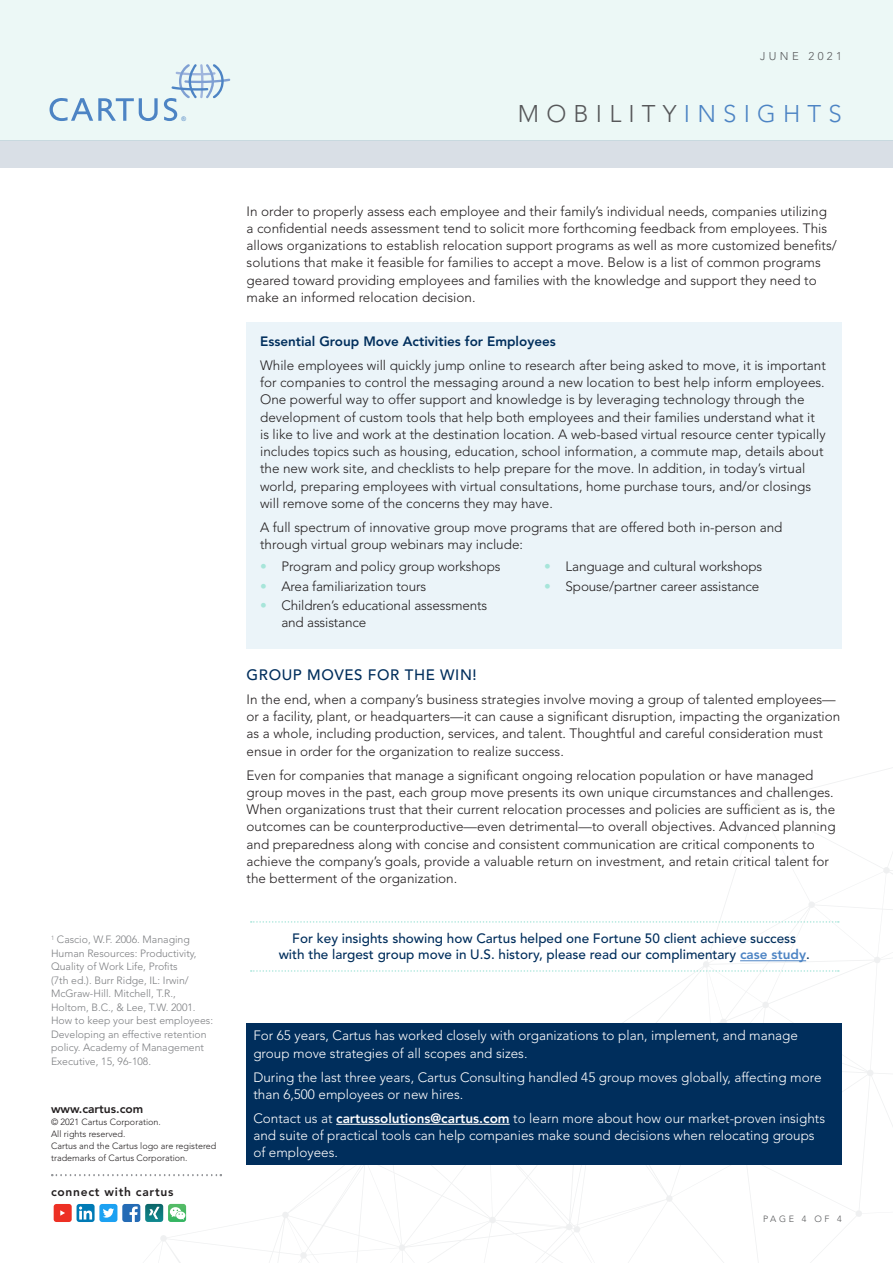
<style>
.page{position:relative;width:893px;height:1263px;background:#fff}
.page>*{position:absolute;margin:0;border:0;box-sizing:border-box;transform-origin:0 0}
.t1{font:300 24px "Avenir LT Std";letter-spacing:.3em;color:#57585a}
.Head_1{font:500 15px "Avenir LT Std";letter-spacing:.04em;color:#002e5c}
.body{font:300 13.5px/17.2px "Avenir LT Std";color:#231f20}
.Head_1-2{font:300 13.5px/17.2px "Avenir LT Std";color:#231f20}
.body-2{font:300 13.5px/17.2px "Avenir LT Std";color:#fff}
.side_bar_body{font:500 13.5px/16.5px "Avenir LT Std";color:#002e5c;text-align:center}
.Head2{font:800 13.5px "Avenir LT Std";color:#002e5c}
.website{font:800 12px "Avenir LT Std";letter-spacing:.06em;color:#231f20}
.website-2{font:800 12px "Avenir LT Std";color:#231f20}
.t2{font:300 11.25px "Avenir LT Std";letter-spacing:.3em;color:#57585a}
.body-3{font:300 10.5px/13.5px "Avenir LT Std";color:#7d7f82}
.copyright{font:300 9px/12px "Avenir LT Std";color:#231f20}
.t3{font:300 9px "Avenir LT Std";letter-spacing:.3em;color:#57585a}
.t4{font:6.3px "Arial";color:#4d84c4}
.s1{color:#4d84c4}
.s2{color:#a7e5da}
.s3{font-weight:800;color:#4d84c4}
.s4{font-weight:800}
</style>
<div class="page">
<div style="left:0;top:0;width:893px;height:140px;background:#ecf8f6"></div>
<svg style="left:50px;top:98px;width:108px;height:23px"></svg>
<svg style="left:164px;top:64px;width:66px;height:57px"></svg>
<svg style="left:61px;top:767px;width:832px;height:496px"></svg>
<div style="left:0;top:141px;width:893px;height:27px;background:#d9dfe6"></div>
<svg style="left:52px;top:1174px;width:169px;height:2px"></svg>
<div style="left:247px;top:322px;width:595px;height:326px;background:#ebf4f9"></div>
<div style="left:247px;top:1023px;width:595px;height:142px;background:#002e5c"></div>
<hr style="left:336px;top:1124px;width:174px;height:1px;background:#fff">
<svg style="left:251px;top:921px;width:588px;height:2px"></svg>
<svg style="left:251px;top:970px;width:588px;height:2px"></svg>
<hr style="left:740px;top:960px;width:66px;height:1px;background:#4d84c4">
<div style="left:122px;top:1204px;width:18px;height:18px;background:#246bb5;border-radius:3px"></div>
<svg style="left:130px;top:1206px;width:8px;height:16px"></svg>
<div style="left:54px;top:1204px;width:18px;height:18px;background:#ed3024;border-radius:3px"></div>
<svg style="left:60px;top:1210px;width:5px;height:6px"></svg>
<svg style="left:77px;top:1204px;width:18px;height:18px"></svg>
<svg style="left:79px;top:1206px;width:13px;height:13px"></svg>
<div style="left:99px;top:1204px;width:18px;height:18px;background:#1ca1f2;border-radius:3px"></div>
<svg style="left:103px;top:1208px;width:11px;height:9px"></svg>
<svg style="left:145px;top:1204px;width:41px;height:18px"></svg>
<p class="t4" style="left:181px;top:114px;width:6px">®</p>
<p class="t2" style="left:760px;top:49px;width:83px">JUNE 2021</p>
<h1 class="t1" style="left:518px;top:100px;width:326px">MOBILITY<span class="s1">INSIGHTS</span></h1>
<p class="body-3" style="left:51px;top:933px;width:164px"><sup>1</sup> Cascio, W.F. 2006. Managing<br>Human Resources: Productivity,<br>Quality of Work Life, Profits<br>(7th ed.). Burr Ridge, IL: Irwin/<br>McGraw-Hill. Mitchell, T.R.,<br>Holtom, B.C., &amp; Lee, T.W. 2001.<br>How to keep your best employees:<br>Developing an effective retention policy. Academy of Management<br>Executive, 15, 96-108.</p>
<p class="website-2" style="left:51px;top:1102px;width:94px">www.cartus.com</p>
<p class="copyright" style="left:51px;top:1116px;width:111px">© 2021 Cartus Corporation.</p>
<p class="copyright" style="left:51px;top:1128px;width:167px">All rights reserved.<br>Cartus and the Cartus logo are registered trademarks of Cartus Corporation.</p>
<p class="website" style="left:51px;top:1184px;width:124px">connect with cartus</p>
<p class="Head_1-2" style="left:247px;top:202px;width:592px">In order to properly assess each employee and their family’s individual needs, companies utilizing a confidential needs assessment tend to solicit more forthcoming feedback from employees. This allows organizations to establish relocation support programs as well as more customized benefits/ solutions that make it feasible for families to accept a move. Below is a list of common programs geared toward providing employees and families with the knowledge and support they need to make an informed relocation decision.</p>
<p class="Head2" style="left:260px;top:333px;width:297px">Essential Group Move Activities for Employees</p>
<p class="body" style="left:260px;top:357px;width:567px">While employees will quickly jump online to research after being asked to move, it is important for companies to control the messaging around a new location to best help inform employees.<br>One powerful way to offer support and knowledge is by leveraging technology through the development of custom tools that help both employees and their families understand what it is like to live and work at the destination location. A web-based virtual resource center typically includes topics such as housing, education, school information, a commute map, details about the new work site, and checklists to help prepare for the move. In addition, in today’s virtual world, preparing employees with virtual consultations, home purchase tours, and/or closings will remove some of the concerns they may have.</p>
<p class="body" style="left:260px;top:519px;width:524px">A full spectrum of innovative group move programs that are offered both in-person and through virtual group webinars may include:</p>
<p class="body" style="left:260px;top:558px;width:242px"><span class="s2">•</span> Program and policy group workshops</p>
<p class="body" style="left:260px;top:577px;width:168px"><span class="s2">•</span> Area familiarization tours</p>
<p class="body" style="left:281px;top:597px;width:207px;text-indent:-21px"><span class="s2">•</span> Children’s educational assessments and assistance</p>
<p class="body" style="left:544px;top:558px;width:220px"><span class="s2">•</span> Language and cultural workshops</p>
<p class="body" style="left:544px;top:578px;width:217px"><span class="s2">•</span> Spouse/partner career assistance</p>
<p class="Head_1" style="left:247px;top:666px;width:232px">GROUP MOVES FOR THE WIN!</p>
<p class="Head_1-2" style="left:247px;top:691px;width:595px">In the end, when a company’s business strategies involve moving a group of talented employees— or a facility, plant, or headquarters—it can cause a significant disruption, impacting the organization as a whole, including production, services, and talent. Thoughtful and careful consideration must ensue in order for the organization to realize success.</p>
<p class="body" style="left:247px;top:766px;width:590px">Even for companies that manage a significant ongoing relocation population or have managed group moves in the past, each group move presents its own unique circumstances and challenges.<br>When organizations trust that their current relocation processes and policies are sufficient as is, the outcomes can be counterproductive—even detrimental—to overall objectives. Advanced planning and preparedness along with concise and consistent communication are critical components to achieve the company’s goals, provide a valuable return on investment, and retain critical talent for the betterment of the organization.</p>
<p class="side_bar_body" style="left:279px;top:930px;width:533px">For key insights showing how Cartus helped one Fortune 50 client achieve success with the largest group move in U.S. history, please read our complimentary <span class="s3">case study</span>.</p>
<p class="body-2" style="left:253px;top:1027px;width:546px">For 65 years, Cartus has worked closely with organizations to plan, implement, and manage group move strategies of all scopes and sizes.</p>
<p class="body-2" style="left:253px;top:1068px;width:570px">During the last three years, Cartus Consulting handled 45 group moves globally, affecting more than 6,500 employees or new hires.</p>
<p class="body-2" style="left:253px;top:1110px;width:573px">Contact us at <span class="s4">cartussolutions@cartus.com</span> to learn more about how our market-proven insights and suite of practical tools can help companies make sound decisions when relocating groups of employees.</p>
<p class="t3" style="left:763px;top:1214px;width:80px">PAGE 4 OF 4</p>
</div>
